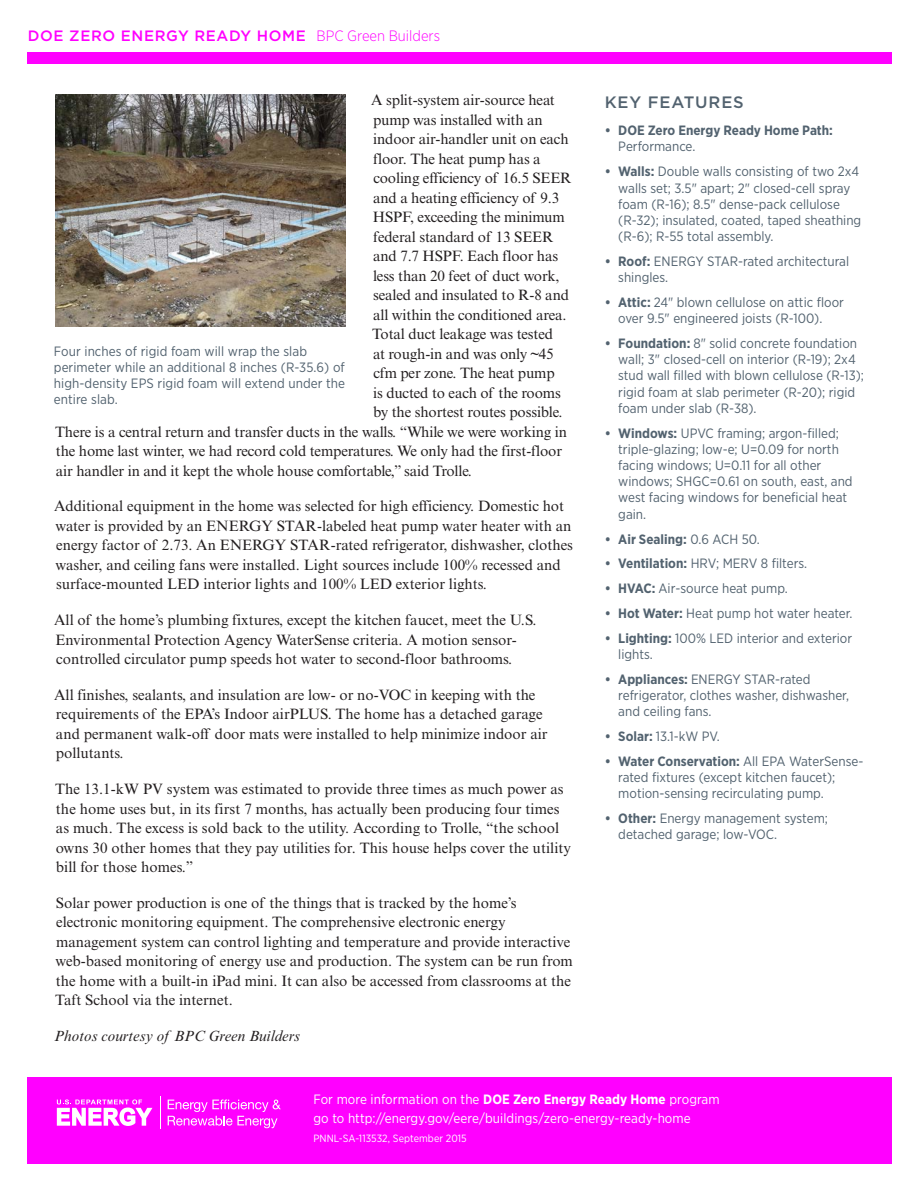
<style>
.page{position:relative;width:918px;height:1188px;background:#fff}
.page>*{position:absolute;margin:0;border:0;box-sizing:border-box;transform-origin:0 0}
.t1{font:500 16.5px "Gotham";letter-spacing:.05em;color:#52626f}
.t2{font:15px/19.5px "Times New Roman MT Std";color:#231f20}
.t3{font:500 15px "Gotham";letter-spacing:.04em;color:#f0f}
.t4{font:italic 15px "Times New Roman MT Std";color:#231f20}
.t5{font:13.5px/16.2px "Gotham Narrow";color:#52626f}
.t6{font:13.5px/19.5px "Gotham Narrow";letter-spacing:.005em;color:#fff}
.t7{font:700 13.5px "Gotham Narrow";color:#52626f}
.t8{font:10.5px "Gotham Narrow";letter-spacing:.005em;color:#fff}
.s1{font-family:"Gotham Narrow";font-weight:300}
.s2{font-weight:700}
.s3{font-weight:400}
</style>
<div class="page">
<div style="left:27px;top:53px;width:864px;height:11px;background:#f0f"></div>
<div style="left:27px;top:1077px;width:864px;height:87px;background:#f0f"></div>
<svg style="left:57px;top:1099px;width:95px;height:27px"></svg>
<hr style="left:160px;top:1096px;width:1px;height:33px;background:#fff">
<svg style="left:168px;top:1099px;width:113px;height:29px"></svg>
<img style="left:55px;top:95px;width:291px;height:231px">
<p class="t3" style="left:28px;top:27px;width:414px">DOE ZERO ENERGY READY HOME <span class="s1">BPC Green Builders</span></p>
<p class="t2" style="left:371px;top:92px;width:185px">A split-system air-source heat</p>
<p class="t2" style="left:373px;top:111px;width:171px">pump was installed with an</p>
<p class="t2" style="left:373px;top:131px;width:197px">indoor air-handler unit on each</p>
<p class="t2" style="left:373px;top:150px;width:169px">floor. The heat pump has a</p>
<p class="t2" style="left:373px;top:170px;width:200px">cooling efficiency of 16.5 SEER</p>
<p class="t2" style="left:373px;top:189px;width:188px">and a heating efficiency of 9.3</p>
<p class="t2" style="left:373px;top:209px;width:193px">HSPF, exceeding the minimum</p>
<p class="t2" style="left:373px;top:228px;width:182px">federal standard of 13 SEER</p>
<p class="t2" style="left:373px;top:248px;width:187px">and 7.7 HSPF. Each floor has</p>
<p class="t2" style="left:373px;top:267px;width:188px">less than 20 feet of duct work,</p>
<p class="t2" style="left:373px;top:287px;width:197px">sealed and insulated to R-8 and</p>
<p class="t2" style="left:373px;top:306px;width:195px">all within the conditioned area.</p>
<p class="t2" style="left:372px;top:326px;width:182px">Total duct leakage was tested</p>
<p class="t2" style="left:373px;top:345px;width:182px">at rough-in and was only ~45</p>
<p class="t2" style="left:373px;top:365px;width:183px">cfm per zone. The heat pump</p>
<p class="t2" style="left:373px;top:384px;width:189px">is ducted to each of the rooms</p>
<p class="t2" style="left:373px;top:404px;width:191px">by the shortest routes possible.</p>
<p class="t2" style="left:55px;top:423px;width:513px">There is a central return and transfer ducts in the walls. “While we were working in</p>
<p class="t2" style="left:56px;top:443px;width:508px">the home last winter, we had record cold temperatures. We only had the first-floor</p>
<p class="t2" style="left:56px;top:462px;width:418px">air handler in and it kept the whole house comfortable,” said Trolle.</p>
<p class="t2" style="left:54px;top:498px;width:520px">Additional equipment in the home was selected for high efficiency. Domestic hot water is provided by an ENERGY STAR-labeled heat pump water heater with an energy factor of 2.73. An ENERGY STAR-rated refrigerator, dishwasher, clothes washer, and ceiling fans were installed. Light sources include 100% recessed and surface-mounted LED interior lights and 100% LED exterior lights.</p>
<p class="t2" style="left:54px;top:612px;width:484px">All of the home’s plumbing fixtures, except the kitchen faucet, meet the U.S.<br>Environmental Protection Agency WaterSense criteria. A motion sensor&shy;controlled circulator pump speeds hot water to second-floor bathrooms.</p>
<p class="t2" style="left:54px;top:686px;width:495px">All finishes, sealants, and insulation are low- or no-VOC in keeping with the requirements of the EPA’s Indoor airPLUS. The home has a detached garage and permanent walk-off door mats were installed to help minimize indoor air pollutants.</p>
<p class="t2" style="left:55px;top:780px;width:517px">The 13.1-kW PV system was estimated to provide three times as much power as the home uses but, in its first 7 months, has actually been producing four times as much. The excess is sold back to the utility. According to Trolle, “the school owns 30 other homes that they pay utilities for. This house helps cover the utility bill for those homes.”</p>
<p class="t2" style="left:55px;top:894px;width:519px">Solar power production is one of the things that is tracked by the home’s electronic monitoring equipment. The comprehensive electronic energy management system can control lighting and temperature and provide interactive web-based monitoring of energy use and production. The system can be run from the home with a built-in iPad mini. It can also be accessed from classrooms at the Taft School via the internet.</p>
<p class="t4" style="left:54px;top:1030px;width:247px">Photos courtesy of BPC Green Builders</p>
<p class="t5" style="left:54px;top:343px;width:293px">Four inches of rigid foam will wrap the slab perimeter while an additional 8 inches (R-35.6) of high-density EPS rigid foam will extend under the entire slab.</p>
<p class="t1" style="left:605px;top:93px;width:141px">KEY FEATURES</p>
<p class="t7" style="left:605px;top:124px;width:230px">• DOE Zero Energy Ready Home Path:</p>
<p class="t5" style="left:618px;top:139px;width:79px">Performance.</p>
<p class="t5" style="left:618px;top:164px;width:245px;text-indent:-14px"><span class="s2">• Walls:</span> Double walls consisting of two 2x4 walls set; 3.5" apart; 2" closed-cell spray foam (R-16); 8.5" dense-pack cellulose (R-32); insulated, coated, taped sheathing (R-6); R-55 total assembly.</p>
<p class="t5" style="left:618px;top:254px;width:232px;text-indent:-14px"><span class="s2">• Roof:</span> ENERGY STAR-rated architectural shingles.</p>
<p class="t5" style="left:605px;top:295px;width:241px;text-align:center"><span class="s2">• Attic:</span> 24" blown cellulose on attic floor over 9.5" engineered joists (R-100).</p>
<p class="t5" style="left:618px;top:336px;width:247px;text-indent:-14px"><span class="s2">• Foundation:</span> 8" solid concrete foundation wall; 3" closed-cell on interior (R-19); 2x4 stud wall filled with blown cellulose (R-13); rigid foam at slab perimeter (R-20); rigid foam under slab (R-38).</p>
<p class="t5" style="left:618px;top:426px;width:236px;text-indent:-14px"><span class="s2">• Windows:</span> UPVC framing; argon-filled; triple-glazing; low-e; U=0.09 for north facing windows; U=0.11 for all other windows; SHGC=0.61 on south, east, and west facing windows for beneficial heat gain.</p>
<p class="t7" style="left:605px;top:533px;width:157px">• Air Sealing: <span class="s3">0.6 ACH 50.</span></p>
<p class="t5" style="left:605px;top:556px;width:204px"><span class="s2">• Ventilation:</span> HRV; MERV 8 filters.</p>
<p class="t5" style="left:605px;top:581px;width:185px"><span class="s2">• HVAC:</span> Air-source heat pump.</p>
<p class="t5" style="left:605px;top:606px;width:249px"><span class="s2">• Hot Water:</span> Heat pump hot water heater.</p>
<p class="t5" style="left:618px;top:631px;width:235px;text-indent:-14px"><span class="s2">• Lighting:</span> 100% LED interior and exterior lights.</p>
<p class="t5" style="left:618px;top:672px;width:232px;text-indent:-14px"><span class="s2">• Appliances:</span> ENERGY STAR-rated refrigerator, clothes washer, dishwasher, and ceiling fans.</p>
<p class="t5" style="left:605px;top:729px;width:117px"><span class="s2">• Solar:</span> 13.1-kW PV.</p>
<p class="t5" style="left:618px;top:754px;width:247px;text-indent:-14px"><span class="s2">• Water Conservation:</span> All EPA WaterSense&shy;rated fixtures (except kitchen faucet); motion-sensing recirculating pump.</p>
<p class="t5" style="left:618px;top:811px;width:211px;text-indent:-14px"><span class="s2">• Other:</span> Energy management system; detached garage; low-VOC.</p>
<p class="t6" style="left:313px;top:1090px;width:408px">For more information on the <span class="s2">DOE Zero Energy Ready Home</span> program go to http://energy.gov/eere/buildings/zero-energy-ready-home</p>
<p class="t8" style="left:313px;top:1134px;width:155px">PNNL-SA-113532, September 2015</p>
</div>
